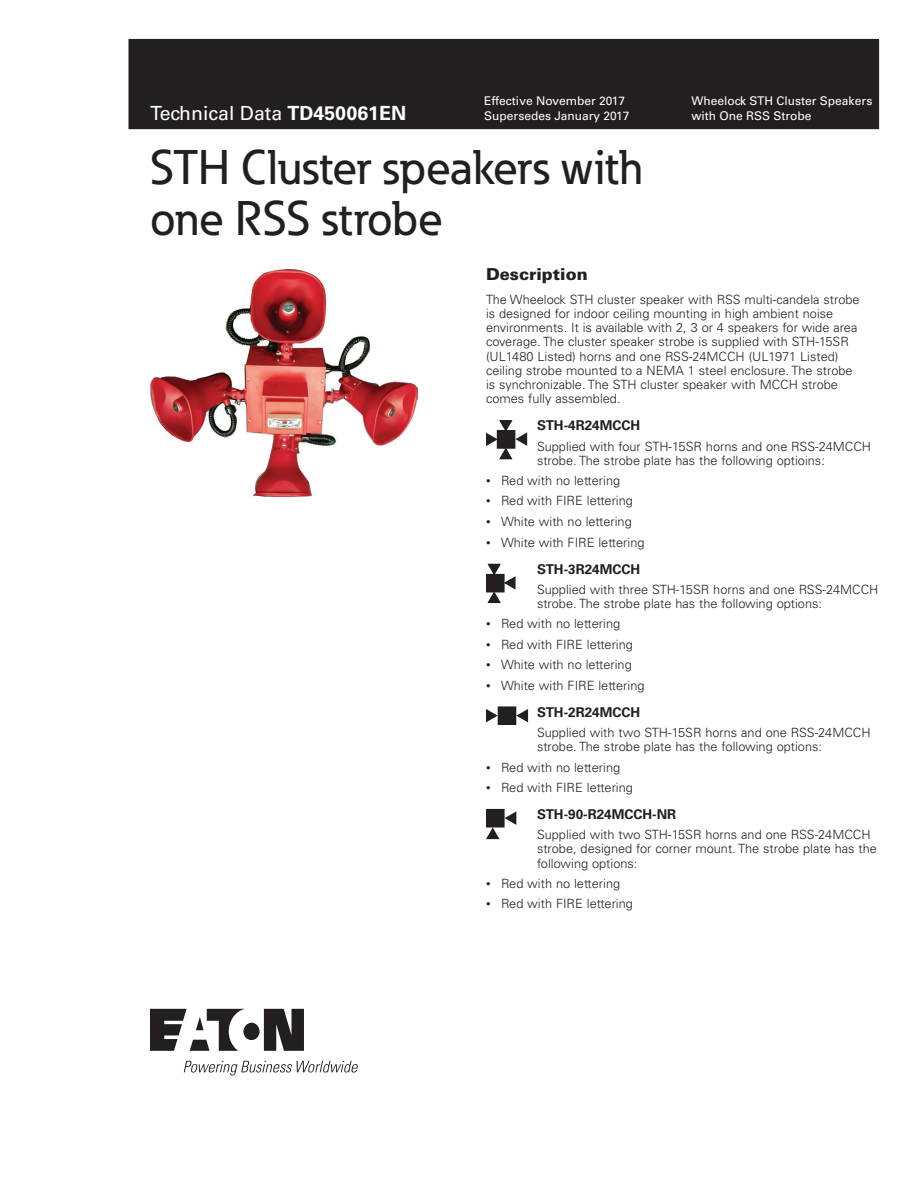
<style>
.page{position:relative;width:918px;height:1188px;background:#fff}
.page>*{position:absolute;margin:0;border:0;box-sizing:border-box;transform-origin:0 0}
._00_Product{font:500 48px/51px "Eaton";color:#231f20}
._00_Application{font:19.5px "Univers LT Std";color:#fff}
._01_Head1{font:900 16.5px "Univers LT Pro 75";color:#231f20}
._02_Body{font:700 13.5px "Univers LT Std";color:#231f20}
._02_Body_Last{font:300 12.75px/14.2px "Univers LT Std";color:#231f20}
._02_Body-2{font:300 12.75px/14.2px "Univers LT Std";color:#231f20}
.t1{font:12px/15px "Univers LT Std";color:#fff}
.s1{font-weight:700}
.s2{font-size:9px}
</style>
<div class="page">
<div style="left:129px;top:39px;width:750px;height:90px;background:#231f20"></div>
<img style="left:150px;top:269px;width:267px;height:227px">
<svg style="left:486px;top:420px;width:42px;height:40px"></svg>
<svg style="left:486px;top:563px;width:30px;height:41px"></svg>
<div style="left:498px;top:707px;width:18px;height:17px;background:#231f20"></div>
<div style="left:498px;top:706px;width:18px;height:19px;border:2px solid #231f20"></div>
<svg style="left:486px;top:708px;width:12px;height:16px"></svg>
<svg style="left:516px;top:708px;width:13px;height:16px"></svg>
<div style="left:486px;top:809px;width:19px;height:19px;border:2px solid #231f20"></div>
<svg style="left:486px;top:810px;width:31px;height:30px"></svg>
<svg style="left:150px;top:1009px;width:154px;height:42px"></svg>
<svg style="left:184px;top:1061px;width:174px;height:15px"></svg>
<p class="_00_Application" style="left:150px;top:102px;width:258px">Technical Data <span class="s1">TD450061EN</span></p>
<p class="t1" style="left:484px;top:93px;width:147px">Effective November 2017<br>Supersedes January 2017</p>
<p class="t1" style="left:691px;top:93px;width:183px">Wheelock STH Cluster Speakers with One RSS Strobe</p>
<p class="_00_Product" style="left:150px;top:141px;width:494px">STH Cluster speakers with one RSS strobe</p>
<p class="_01_Head1" style="left:486px;top:264px;width:103px">Description</p>
<p class="_02_Body_Last" style="left:486px;top:292px;width:375px">The Wheelock STH cluster speaker with RSS multi-candela strobe is designed for indoor ceiling mounting in high ambient noise environments. It is available with 2, 3 or 4 speakers for wide area coverage. The cluster speaker strobe is supplied with STH-15SR (UL1480 Listed) horns and one RSS-24MCCH (UL1971 Listed) ceiling strobe mounted to a NEMA 1 steel enclosure. The strobe is synchronizable. The STH cluster speaker with MCCH strobe comes fully assembled.</p>
<p class="_02_Body" style="left:537px;top:418px;width:105px">STH-4R24MCCH</p>
<p class="_02_Body-2" style="left:537px;top:439px;width:336px">Supplied with four STH-15SR horns and one RSS-24MCCH strobe. The strobe plate has the following optioins:</p>
<p class="_02_Body_Last" style="left:486px;top:474px;width:136px"><span class="s2">•</span> Red with no lettering</p>
<p class="_02_Body_Last" style="left:486px;top:494px;width:148px"><span class="s2">•</span> Red with FIRE lettering</p>
<p class="_02_Body_Last" style="left:486px;top:514px;width:147px"><span class="s2">•</span> White with no lettering</p>
<p class="_02_Body_Last" style="left:486px;top:535px;width:160px"><span class="s2">•</span> White with FIRE lettering</p>
<p class="_02_Body" style="left:537px;top:561px;width:105px">STH-3R24MCCH</p>
<p class="_02_Body-2" style="left:537px;top:582px;width:343px">Supplied with three STH-15SR horns and one RSS-24MCCH strobe. The strobe plate has the following options:</p>
<p class="_02_Body_Last" style="left:486px;top:617px;width:136px"><span class="s2">•</span> Red with no lettering</p>
<p class="_02_Body_Last" style="left:486px;top:637px;width:148px"><span class="s2">•</span> Red with FIRE lettering</p>
<p class="_02_Body_Last" style="left:486px;top:657px;width:147px"><span class="s2">•</span> White with no lettering</p>
<p class="_02_Body_Last" style="left:486px;top:678px;width:160px"><span class="s2">•</span> White with FIRE lettering</p>
<p class="_02_Body" style="left:537px;top:704px;width:105px">STH-2R24MCCH</p>
<p class="_02_Body-2" style="left:537px;top:726px;width:335px">Supplied with two STH-15SR horns and one RSS-24MCCH strobe. The strobe plate has the following options:</p>
<p class="_02_Body_Last" style="left:486px;top:760px;width:136px"><span class="s2">•</span> Red with no lettering</p>
<p class="_02_Body_Last" style="left:486px;top:780px;width:148px"><span class="s2">•</span> Red with FIRE lettering</p>
<p class="_02_Body" style="left:537px;top:806px;width:141px">STH-90-R24MCCH-NR</p>
<p class="_02_Body-2" style="left:537px;top:828px;width:341px">Supplied with two STH-15SR horns and one RSS-24MCCH strobe, designed for corner mount. The strobe plate has the following options:</p>
<p class="_02_Body_Last" style="left:486px;top:876px;width:136px"><span class="s2">•</span> Red with no lettering</p>
<p class="_02_Body_Last" style="left:486px;top:897px;width:148px"><span class="s2">•</span> Red with FIRE lettering</p>
</div>
